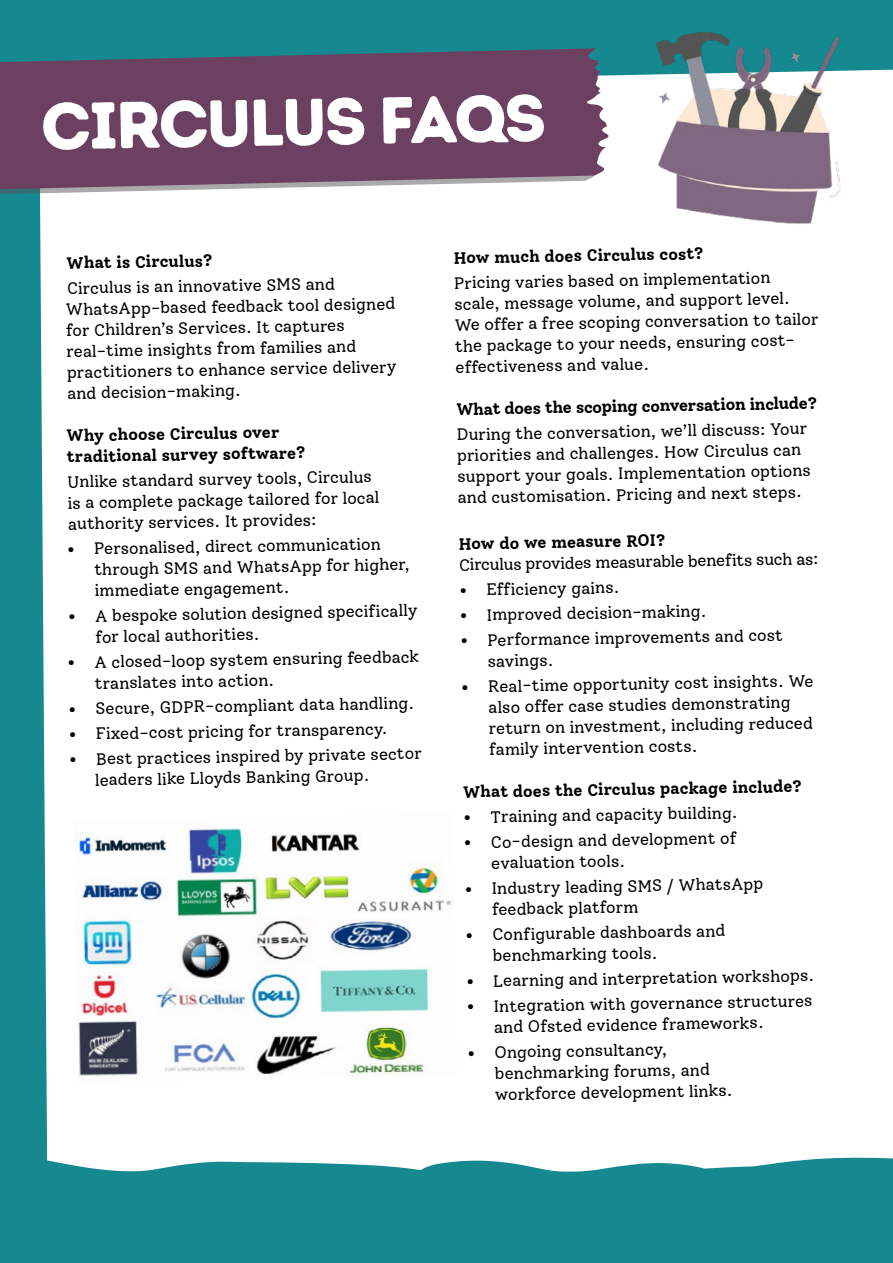
<style>
.page{position:relative;width:893px;height:1263px;background:#168990}
.page>*{position:absolute;margin:0;border:0;box-sizing:border-box;transform-origin:0 0}
.t1{font:66px "Intro Rust Base";color:#fff}
.t2{font:16.5px/21px "Solway";color:#000}
.t3{font:700 16.5px/21px "Solway";color:#000}
</style>
<div class="page">
<div style="left:40px;top:69px;width:853px;height:1102px;background:#fff"></div>
<img style="left:73px;top:814px;width:384px;height:268px">
<div style="left:40px;top:196px;width:560px;height:5px;background:#fff"></div>
<svg style="left:0;top:48px;width:608px;height:148px;background:#725470"></svg>
<img style="left:640px;top:32px;width:215px;height:199px">
<h1 class="t1" style="left:40px;top:85px;width:507px;rotate:-1deg">CIRCULUS FAQS</h1>
<p class="t3" style="left:66px;top:252px;width:148px;rotate:-1deg">What is Circulus?</p>
<p class="t2" style="left:65px;top:278px;width:331px;rotate:-1deg">Circulus is an innovative SMS and WhatsApp-based feedback tool designed for Children’s Services. It captures real-time insights from families and practitioners to enhance service delivery and decision-making.</p>
<p class="t3" style="left:66px;top:425px;width:240px;rotate:-1deg">Why choose Circulus over traditional survey software?</p>
<p class="t2" style="left:67px;top:471px;width:313px;rotate:-1deg">Unlike standard survey tools, Circulus is a complete package tailored for local authority services. It provides:</p>
<p class="t2" style="left:94px;top:538px;width:317px;text-indent:-27px;rotate:-1deg">• Personalised, direct communication through SMS and WhatsApp for higher, immediate engagement.</p>
<p class="t2" style="left:95px;top:605px;width:324px;text-indent:-27px;rotate:-1deg">• A bespoke solution designed specifically for local authorities.</p>
<p class="t2" style="left:94px;top:652px;width:326px;text-indent:-27px;rotate:-1deg">• A closed-loop system ensuring feedback translates into action.</p>
<p class="t2" style="left:68px;top:698px;width:347px;rotate:-1deg">• Secure, GDPR-compliant data handling.</p>
<p class="t2" style="left:69px;top:724px;width:321px;rotate:-1deg">• Fixed-cost pricing for transparency.</p>
<p class="t2" style="left:94px;top:748px;width:329px;text-indent:-25px;rotate:-1deg">• Best practices inspired by private sector leaders like Lloyds Banking Group.</p>
<p class="t3" style="left:453px;top:247px;width:252px;rotate:-1deg">How much does Circulus cost?</p>
<p class="t2" style="left:454px;top:273px;width:365px;rotate:-1deg">Pricing varies based on implementation scale, message volume, and support level.<br>We offer a free scoping conversation to tailor the package to your needs, ensuring cost&shy;effectiveness and value.</p>
<p class="t3" style="left:456px;top:399px;width:362px;rotate:-1deg">What does the scoping conversation include?</p>
<p class="t2" style="left:456px;top:424px;width:355px;rotate:-1deg">During the conversation, we’ll discuss: Your priorities and challenges. How Circulus can support your goals. Implementation options and customisation. Pricing and next steps.</p>
<p class="t3" style="left:458px;top:533px;width:208px;rotate:-1deg">How do we measure ROI?</p>
<p class="t2" style="left:459px;top:554px;width:361px;rotate:-1deg">Circulus provides measurable benefits such as:</p>
<p class="t2" style="left:459px;top:580px;width:162px;rotate:-1deg">• Efficiency gains.</p>
<p class="t2" style="left:460px;top:605px;width:248px;rotate:-1deg">• Improved decision-making.</p>
<p class="t2" style="left:487px;top:630px;width:297px;text-indent:-27px;rotate:-1deg">• Performance improvements and cost savings.</p>
<p class="t2" style="left:488px;top:676px;width:327px;text-indent:-27px;rotate:-1deg">• Real-time opportunity cost insights. We also offer case studies demonstrating return on investment, including reduced family intervention costs.</p>
<p class="t3" style="left:463px;top:781px;width:341px;rotate:-1deg">What does the Circulus package include?</p>
<p class="t2" style="left:463px;top:807px;width:276px;rotate:-1deg">• Training and capacity building.</p>
<p class="t2" style="left:491px;top:832px;width:247px;text-indent:-27px;rotate:-1deg">• Co-design and development of evaluation tools.</p>
<p class="t2" style="left:491px;top:878px;width:273px;text-indent:-27px;rotate:-1deg">• Industry leading SMS / WhatsApp feedback platform</p>
<p class="t2" style="left:492px;top:924px;width:235px;text-indent:-27px;rotate:-1deg">• Configurable dashboards and benchmarking tools.</p>
<p class="t2" style="left:466px;top:971px;width:349px;rotate:-1deg">• Learning and interpretation workshops.</p>
<p class="t2" style="left:493px;top:995px;width:320px;text-indent:-27px;rotate:-1deg">• Integration with governance structures and Ofsted evidence frameworks.</p>
<p class="t2" style="left:494px;top:1042px;width:239px;text-indent:-27px;rotate:-1deg">• Ongoing consultancy, benchmarking forums, and workforce development links.</p>
</div>
